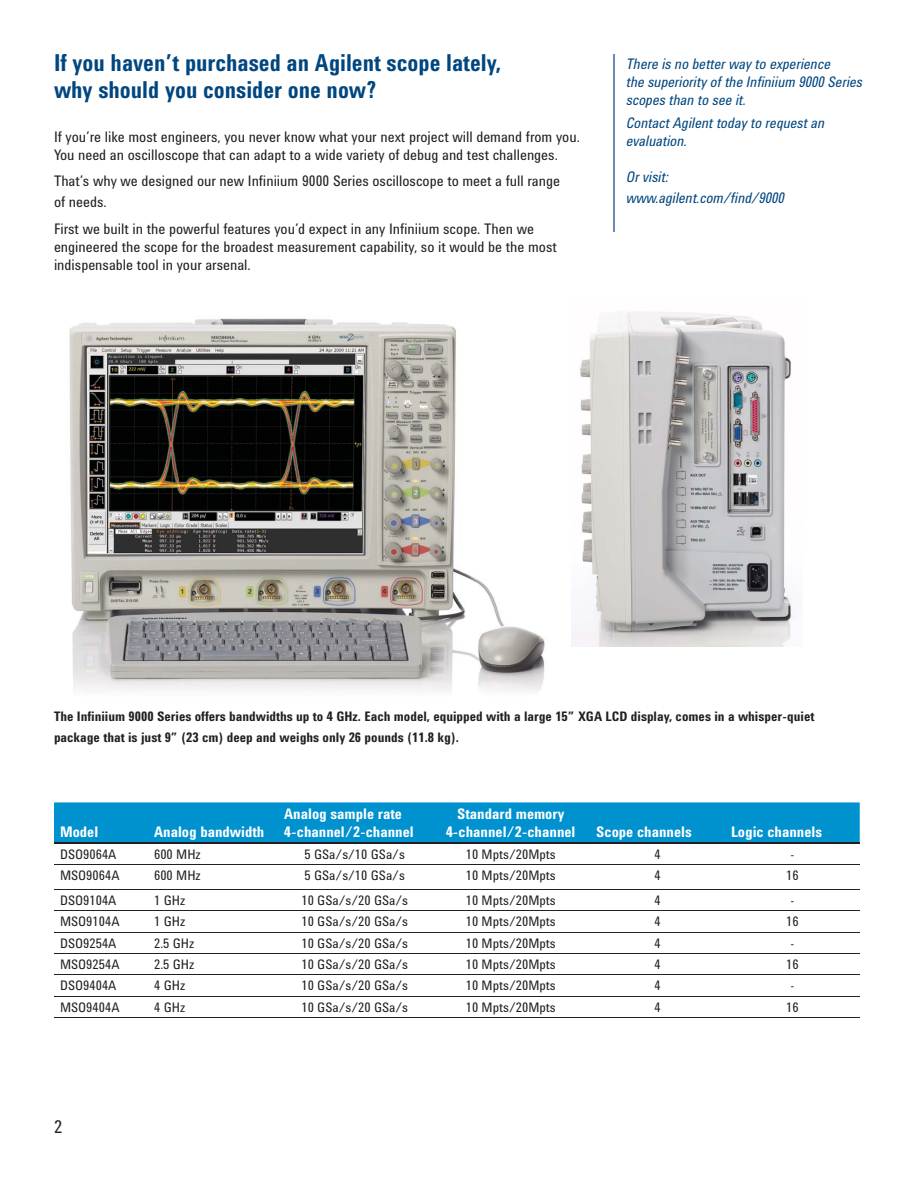
<style>
.page{position:relative;width:918px;height:1188px;background:#fff}
.page>*{position:absolute;margin:0;border:0;box-sizing:border-box;transform-origin:0 0}
.t1{font:700 24px/27px "Agilent Condensed CFF";color:#00467f;scale:.95 1}
.t2{font:18px "Agilent Condensed CFF";color:#231f20}
.t3{font:15px/18px "Agilent Condensed CFF";color:#231f20}
.t4{font:italic 15px/18px "Agilent Condensed CFF";color:#00467f;scale:.95 1}
.t5{font:700 15px/18px "Agilent Condensed CFF";color:#fff}
.t6{font:13.5px "Agilent Condensed CFF";color:#231f20}
.t7{font:700 13.5px/21px "Agilent Condensed CFF";color:#231f20}
</style>
<div class="page">
<hr style="left:614px;top:54px;width:1px;height:178px;background:#6b89b4">
<img style="left:69px;top:318px;width:476px;height:374px">
<img style="left:571px;top:312px;width:223px;height:334px">
<div style="left:54px;top:802px;width:806px;height:40px;background:#0092cf"></div>
<hr style="left:54px;top:842px;width:806px;height:2px;background:#231f20">
<hr style="left:54px;top:864px;width:806px;height:1px;background:#231f20">
<hr style="left:54px;top:889px;width:806px;height:1px;background:#231f20">
<hr style="left:54px;top:910px;width:806px;height:1px;background:#231f20">
<hr style="left:54px;top:932px;width:806px;height:1px;background:#231f20">
<hr style="left:54px;top:953px;width:806px;height:1px;background:#231f20">
<hr style="left:54px;top:975px;width:806px;height:1px;background:#231f20">
<hr style="left:54px;top:996px;width:806px;height:1px;background:#231f20">
<hr style="left:54px;top:1018px;width:806px;height:1px;background:#231f20">
<h1 class="t1" style="left:54px;top:52px;width:472px">If you haven’t purchased an Agilent scope lately, why should you consider one now?</h1>
<p class="t4" style="left:627px;top:57px;width:250px">There is no better way to experience<br>the superiority of the Infiniium 9000 Series scopes than to see it.</p>
<p class="t4" style="left:627px;top:115px;width:210px">Contact Agilent today to request an evaluation.</p>
<p class="t4" style="left:627px;top:167px;width:168px;line-height:21.8px">Or visit: www.agilent.com/find/9000</p>
<p class="t3" style="left:54px;top:129px;width:527px">If you’re like most engineers, you never know what your next project will demand from you.<br>You need an oscilloscope that can adapt to a wide variety of debug and test challenges.</p>
<p class="t3" style="left:54px;top:172px;width:507px;line-height:21px">That’s why we designed our new Infiniium 9000 Series oscilloscope to meet a full range of needs.</p>
<p class="t3" style="left:54px;top:221px;width:504px">First we built in the powerful features you’d expect in any Infiniium scope. Then we engineered the scope for the broadest measurement capability, so it would be the most indispensable tool in your arsenal.</p>
<p class="t7" style="left:54px;top:708px;width:762px">The Infiniium 9000 Series offers bandwidths up to 4 GHz. Each model, equipped with a large 15” XGA LCD display, comes in a whisper-quiet package that is just 9” (23 cm) deep and weighs only 26 pounds (11.8 kg).</p>
<p class="t5" style="left:60px;top:824px;width:40px">Model</p>
<p class="t5" style="left:154px;top:824px;width:112px">Analog bandwidth</p>
<p class="t5" style="left:284px;top:806px;width:131px">Analog sample rate<br>4-channel/2-channel</p>
<p class="t5" style="left:446px;top:806px;width:131px;text-align:center">Standard memory<br>4-channel/2-channel</p>
<p class="t5" style="left:596px;top:824px;width:97px">Scope channels</p>
<p class="t5" style="left:731px;top:824px;width:93px">Logic channels</p>
<p class="t6" style="left:60px;top:849px;width:58px">DSO9064A</p>
<p class="t6" style="left:154px;top:849px;width:48px">600 MHz</p>
<p class="t6" style="left:305px;top:849px;width:102px">5 GSa/s/10 GSa/s</p>
<p class="t6" style="left:466px;top:849px;width:92px">10 Mpts/20Mpts</p>
<p class="t6" style="left:655px;top:849px;width:8px">4</p>
<p class="t6" style="left:790px;top:849px;width:5px">-</p>
<p class="t6" style="left:60px;top:871px;width:61px">MSO9064A</p>
<p class="t6" style="left:154px;top:871px;width:48px">600 MHz</p>
<p class="t6" style="left:305px;top:871px;width:102px">5 GSa/s/10 GSa/s</p>
<p class="t6" style="left:466px;top:871px;width:92px">10 Mpts/20Mpts</p>
<p class="t6" style="left:655px;top:871px;width:8px">4</p>
<p class="t6" style="left:786px;top:871px;width:14px">16</p>
<p class="t6" style="left:60px;top:895px;width:58px">DSO9104A</p>
<p class="t6" style="left:154px;top:895px;width:33px">1 GHz</p>
<p class="t6" style="left:301px;top:895px;width:108px">10 GSa/s/20 GSa/s</p>
<p class="t6" style="left:466px;top:895px;width:92px">10 Mpts/20Mpts</p>
<p class="t6" style="left:655px;top:895px;width:8px">4</p>
<p class="t6" style="left:790px;top:895px;width:5px">-</p>
<p class="t6" style="left:60px;top:916px;width:61px">MSO9104A</p>
<p class="t6" style="left:154px;top:916px;width:33px">1 GHz</p>
<p class="t6" style="left:301px;top:916px;width:108px">10 GSa/s/20 GSa/s</p>
<p class="t6" style="left:466px;top:916px;width:92px">10 Mpts/20Mpts</p>
<p class="t6" style="left:655px;top:916px;width:8px">4</p>
<p class="t6" style="left:786px;top:916px;width:14px">16</p>
<p class="t6" style="left:60px;top:938px;width:58px">DSO9254A</p>
<p class="t6" style="left:154px;top:938px;width:42px">2.5 GHz</p>
<p class="t6" style="left:301px;top:938px;width:108px">10 GSa/s/20 GSa/s</p>
<p class="t6" style="left:466px;top:938px;width:92px">10 Mpts/20Mpts</p>
<p class="t6" style="left:655px;top:938px;width:8px">4</p>
<p class="t6" style="left:790px;top:938px;width:5px">-</p>
<p class="t6" style="left:60px;top:959px;width:61px">MSO9254A</p>
<p class="t6" style="left:154px;top:959px;width:42px">2.5 GHz</p>
<p class="t6" style="left:301px;top:959px;width:108px">10 GSa/s/20 GSa/s</p>
<p class="t6" style="left:466px;top:959px;width:92px">10 Mpts/20Mpts</p>
<p class="t6" style="left:655px;top:959px;width:8px">4</p>
<p class="t6" style="left:786px;top:959px;width:14px">16</p>
<p class="t6" style="left:60px;top:981px;width:58px">DSO9404A</p>
<p class="t6" style="left:154px;top:981px;width:33px">4 GHz</p>
<p class="t6" style="left:301px;top:981px;width:108px">10 GSa/s/20 GSa/s</p>
<p class="t6" style="left:466px;top:981px;width:92px">10 Mpts/20Mpts</p>
<p class="t6" style="left:655px;top:981px;width:8px">4</p>
<p class="t6" style="left:790px;top:981px;width:5px">-</p>
<p class="t6" style="left:60px;top:1002px;width:61px">MSO9404A</p>
<p class="t6" style="left:154px;top:1002px;width:33px">4 GHz</p>
<p class="t6" style="left:301px;top:1002px;width:108px">10 GSa/s/20 GSa/s</p>
<p class="t6" style="left:466px;top:1002px;width:92px">10 Mpts/20Mpts</p>
<p class="t6" style="left:655px;top:1002px;width:8px">4</p>
<p class="t6" style="left:786px;top:1002px;width:14px">16</p>
<p class="t2" style="left:54px;top:1120px;width:10px">2</p>
</div>
